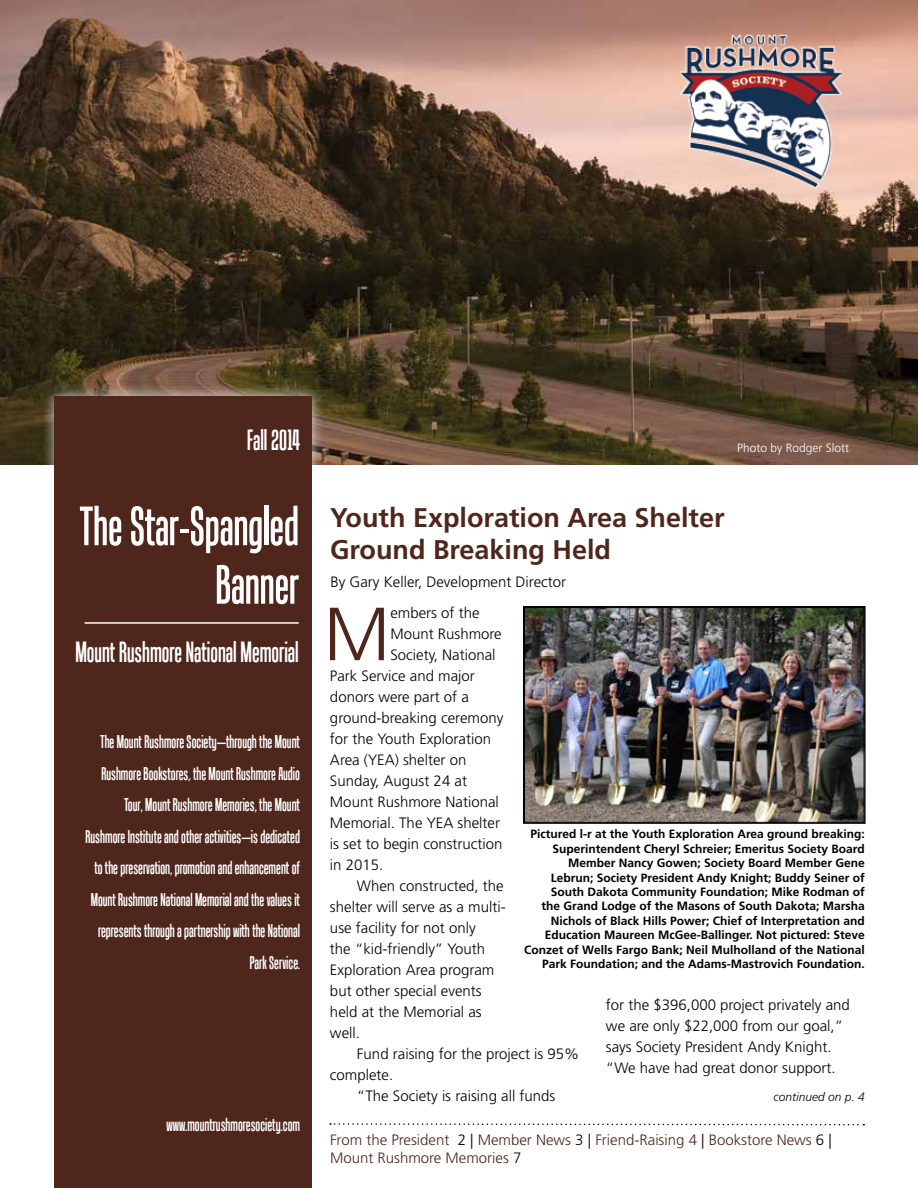
<style>
.page{position:relative;width:918px;height:1188px;background:#fff}
.page>*{position:absolute;margin:0;border:0;box-sizing:border-box;transform-origin:0 0}
.t1{font:300 75.15px "Frutiger";color:#4e261c}
.t2{font:54px/58.5px "Tandelle";color:#fff;text-align:right}
.t3{font:28.5px "Tandelle";color:#fff}
.t4{font:700 27px/32.4px "Frutiger";color:#4e261c}
.t5{font:18px/31.5px "Tandelle";color:#fff;text-align:right}
.t6{font:300 15px/21px "Frutiger";color:#000}
.t7{font:300 15px/18px "Frutiger";color:#4e261c}
.t8{font:700 12px/14.4px "Frutiger";color:#000;text-align:right}
.t9{font:300 12px "Frutiger";color:#fff}
.t10{font:italic 300 12px "Frutiger";color:#000}
.s1{color:#000}
</style>
<div class="page">
<img style="left:0;top:0;width:918px;height:465px">
<div style="left:41px;top:383px;width:284px;height:805px;background:#fff;opacity:.75"></div>
<div style="left:54px;top:396px;width:258px;height:792px;background:#4e261c"></div>
<div style="left:680px;top:34px;width:162px;height:154px;background:#fff;opacity:.75"></div>
<img style="left:680px;top:36px;width:162px;height:150px">
<hr style="left:85px;top:622px;width:214px;height:2px;background:#fff">
<svg style="left:330px;top:1123px;width:534px;height:3px"></svg>
<img style="left:523px;top:606px;width:343px;height:218px">
<div style="left:524px;top:607px;width:340px;height:215px;border:1px solid #000"></div>
<h3 class="t3" style="left:247px;top:423px;width:54px">Fall 2014</h3>
<h2 class="t2" style="left:79px;top:496px;width:221px">The Star-Spangled<br>Banner</h2>
<h3 class="t3" style="left:75px;top:636px;width:225px">Mount Rushmore National Memorial</h3>
<p class="t5" style="left:86px;top:726px;width:216px">The Mount Rushmore Society—through the Mount Rushmore Bookstores, the Mount Rushmore Audio Tour, Mount Rushmore Memories, the Mount Rushmore Institute and other activities—is dedicated to the preservation, promotion and enhancement of Mount Rushmore National Memorial and the values it represents through a partnership with the National Park Service.</p>
<p class="t5" style="left:167px;top:1109px;width:135px">www.mountrushmoresociety.com</p>
<p class="t9" style="left:737px;top:441px;width:114px">Photo by Rodger Slott</p>
<h3 class="t4" style="left:330px;top:501px;width:396px">Youth Exploration Area Shelter<br>Ground Breaking Held</h3>
<p class="t6" style="left:330px;top:572px;width:237px">By Gary Keller, Development Director</p>
<h1 class="t1" style="left:324px;top:592px;width:68px">M</h1>
<p class="t6" style="left:390px;top:603px;width:91px">embers of the</p>
<p class="t6" style="left:390px;top:624px;width:113px">Mount Rushmore</p>
<p class="t6" style="left:390px;top:645px;width:107px">Society, National</p>
<p class="t6" style="left:330px;top:666px;width:146px">Park Service and major</p>
<p class="t6" style="left:330px;top:687px;width:140px">donors were part of a</p>
<p class="t6" style="left:330px;top:708px;width:175px">ground-breaking ceremony</p>
<p class="t6" style="left:330px;top:729px;width:163px">for the Youth Exploration</p>
<p class="t6" style="left:330px;top:750px;width:138px">Area (YEA) shelter on</p>
<p class="t6" style="left:330px;top:771px;width:139px">Sunday, August 24 at</p>
<p class="t6" style="left:330px;top:792px;width:170px">Mount Rushmore National</p>
<p class="t6" style="left:330px;top:813px;width:172px">Memorial. The YEA shelter</p>
<p class="t6" style="left:330px;top:834px;width:174px">is set to begin construction</p>
<p class="t6" style="left:330px;top:855px;width:55px">in 2015.</p>
<p class="t6" style="left:357px;top:876px;width:148px">When constructed, the</p>
<p class="t6" style="left:330px;top:897px;width:177px">shelter will serve as a multi-</p>
<p class="t6" style="left:330px;top:918px;width:147px">use facility for not only</p>
<p class="t6" style="left:330px;top:939px;width:157px">the “kid-friendly” Youth</p>
<p class="t6" style="left:330px;top:960px;width:166px">Exploration Area program</p>
<p class="t6" style="left:330px;top:981px;width:153px">but other special events</p>
<p class="t6" style="left:330px;top:1002px;width:153px">held at the Memorial as</p>
<p class="t6" style="left:330px;top:1023px;width:31px">well.</p>
<p class="t6" style="left:357px;top:1044px;width:224px">Fund raising for the project is 95%</p>
<p class="t6" style="left:330px;top:1065px;width:65px">complete.</p>
<p class="t6" style="left:357px;top:1086px;width:200px">“The Society is raising all funds</p>
<p class="t8" style="left:524px;top:827px;width:342px">Pictured l-r at the Youth Exploration Area ground breaking:<br>Superintendent Cheryl Schreier; Emeritus Society Board Member Nancy Gowen; Society Board Member Gene Lebrun; Society President Andy Knight; Buddy Seiner of South Dakota Community Foundation; Mike Rodman of<br>the Grand Lodge of the Masons of South Dakota; Marsha Nichols of Black Hills Power; Chief of Interpretation and Education Maureen McGee-Ballinger. Not pictured: Steve Conzet of Wells Fargo Bank; Neil Mulholland of the National Park Foundation; and the Adams-Mastrovich Foundation.</p>
<p class="t6" style="left:606px;top:995px;width:245px">for the $396,000 project privately and we are only $22,000 from our goal,” says Society President Andy Knight. “We have had great donor support.</p>
<p class="t10" style="left:773px;top:1090px;width:93px">continued on p. 4</p>
<p class="t7" style="left:330px;top:1131px;width:503px">From the President <span class="s1">2 |</span> Member News <span class="s1">3 |</span> Friend-Raising 4 <span class="s1">|</span> Bookstore News <span class="s1">6 |<br></span>Mount Rushmore Memories <span class="s1">7</span></p>
</div>
